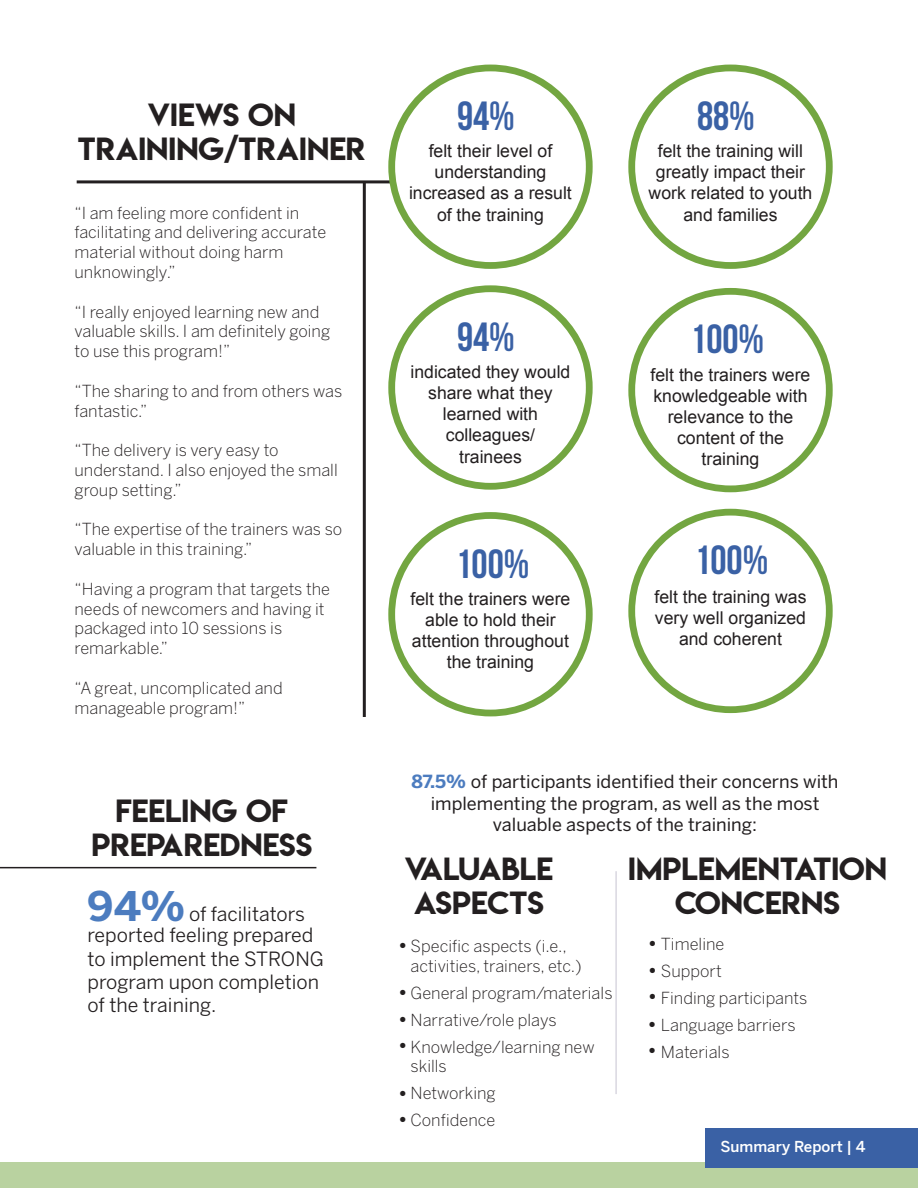
<style>
.page{position:relative;width:918px;height:1188px;background:#fff}
.page>*{position:absolute;margin:0;border:0;box-sizing:border-box;transform-origin:0 0}
.t1{font:40.65px "Bebas Neue";color:#3a61a5}
.t2{font:28.5px/34.2px "Lemon Milk";color:#231f20;text-align:center;scale:1.07 1}
.t3{font:21px/26.5px "Arial";color:#231f20;text-align:justify}
.t4{font:19.5px/23.4px "Benton Sans";color:#231f20}
.t5{font:18px/21.6px "Benton Sans";color:#231f20;text-align:center}
.t6{font:17.7px/21.1px "Arial";color:#231f20;text-align:center}
.t7{font:300 16.5px/19.8px "Benton Sans";color:#231f20}
.t8{font:500 15px "Benton Sans";color:#fff}
.s1{font-weight:700;color:#4c7cbf}
.s2{font-weight:700;font-size:40.5px;color:#4c7cbf}
</style>
<div class="page">
<hr style="left:77px;top:180px;width:456px;height:3px;background:#231f20">
<div style="left:392px;top:68px;width:197px;height:197px;background:#fff;border-radius:50%"></div>
<div style="left:388px;top:65px;width:205px;height:204px;border:7px solid #73a641;border-radius:50%"></div>
<div style="left:628px;top:65px;width:205px;height:204px;border:7px solid #73a641;border-radius:50%"></div>
<div style="left:388px;top:285px;width:205px;height:205px;border:7px solid #73a641;border-radius:50%"></div>
<div style="left:628px;top:288px;width:205px;height:204px;border:7px solid #73a641;border-radius:50%"></div>
<div style="left:388px;top:512px;width:205px;height:204px;border:7px solid #73a641;border-radius:50%"></div>
<div style="left:628px;top:509px;width:205px;height:204px;border:7px solid #73a641;border-radius:50%"></div>
<hr style="left:363px;top:181px;width:3px;height:536px;background:#231f20">
<hr style="left:0;top:867px;width:316px;height:1px;background:#231f20">
<hr style="left:615px;top:871px;width:2px;height:223px;background:#d9d7e0">
<div style="left:0;top:1163px;width:918px;height:25px;background:#b9d2a0"></div>
<div style="left:706px;top:1128px;width:212px;height:40px;background:#3a61a5"></div>
<h2 class="t2" style="left:78px;top:97px;width:270px">VIEWS ON<br>TRAINING/TRAINER</h2>
<p class="t7" style="left:75px;top:203px;width:253px">“I am feeling more confident in facilitating and delivering accurate material without doing harm unknowingly.”</p>
<p class="t7" style="left:75px;top:302px;width:257px">“I really enjoyed learning new and valuable skills. I am definitely going to use this program!”</p>
<p class="t7" style="left:75px;top:381px;width:269px">“The sharing to and from others was fantastic.”</p>
<p class="t7" style="left:75px;top:440px;width:265px">“The delivery is very easy to understand. I also enjoyed the small group setting.”</p>
<p class="t7" style="left:75px;top:519px;width:269px">“The expertise of the trainers was so valuable in this training.”</p>
<p class="t7" style="left:75px;top:579px;width:257px">“Having a program that targets the needs of newcomers and having it packaged into 10 sessions is remarkable.”</p>
<p class="t7" style="left:75px;top:678px;width:210px">“A great, uncomplicated and manageable program!”</p>
<h1 class="t1" style="left:457px;top:94px;width:59px">94%</h1>
<h1 class="t1" style="left:697px;top:94px;width:59px">88%</h1>
<p class="t6" style="left:649px;top:141px;width:165px">felt the training will greatly impact their work related to youth and families</p>
<p class="t6" style="left:409px;top:141px;width:164px">felt their level of understanding increased as a result of the training</p>
<h1 class="t1" style="left:457px;top:315px;width:59px">94%</h1>
<p class="t6" style="left:411px;top:361px;width:161px">indicated they would share what they learned with colleagues/<br>trainees</p>
<h1 class="t1" style="left:456px;top:541px;width:75px">100%</h1>
<p class="t6" style="left:411px;top:588px;width:161px">felt the trainers were able to hold their attention throughout the training</p>
<h1 class="t1" style="left:690px;top:317px;width:75px">100%</h1>
<p class="t6" style="left:651px;top:364px;width:161px">felt the trainers were knowledgeable with relevance to the content of the training</p>
<h1 class="t1" style="left:694px;top:538px;width:75px">100%</h1>
<p class="t6" style="left:654px;top:586px;width:154px">felt the training was very well organized and coherent</p>
<p class="t5" style="left:412px;top:771px;width:428px"><span class="s1">87.5%</span> of participants identified their concerns with implementing the program, as well as the most valuable aspects of the training:</p>
<h2 class="t2" style="left:91px;top:793px;width:208px">FEELING OF<br>PREPAREDNESS</h2>
<h2 class="t2" style="left:628px;top:852px;width:243px">IMPLEMENTATION<br>CONCERNS</h2>
<h2 class="t2" style="left:404px;top:852px;width:140px">VALUABLE</h2>
<p class="t4" style="left:87px;top:902px;width:219px"><span class="s2">94%</span> of facilitators</p>
<h2 class="t2" style="left:414px;top:886px;width:123px">ASPECTS</h2>
<p class="t4" style="left:87px;top:923px;width:238px">reported feeling prepared to implement the STRONG program upon completion of the training.</p>
<p class="t7" style="left:661px;top:931px;width:148px;line-height:27px">Timeline<br>Support<br>Finding participants<br>Language barriers<br>Materials</p>
<p class="t7" style="left:411px;top:936px;width:173px">Specific aspects (i.e., activities, trainers, etc.)</p>
<p class="t7" style="left:411px;top:979px;width:204px;line-height:27px">General program/materials<br>Narrative/role plays<br>Knowledge/learning new</p>
<p class="t7" style="left:411px;top:1053px;width:87px;line-height:27px">skills<br>Networking<br>Confidence</p>
<p class="t3" style="left:649px;top:930px;width:9px">• • •</p>
<p class="t3" style="left:648px;top:1012px;width:9px">• •</p>
<p class="t3" style="left:399px;top:933px;width:9px">•</p>
<p class="t3" style="left:399px;top:979px;width:9px">• • •</p>
<p class="t3" style="left:399px;top:1080px;width:9px">• •</p>
<p class="t8" style="left:720px;top:1137px;width:147px">Summary Report | 4</p>
</div>
